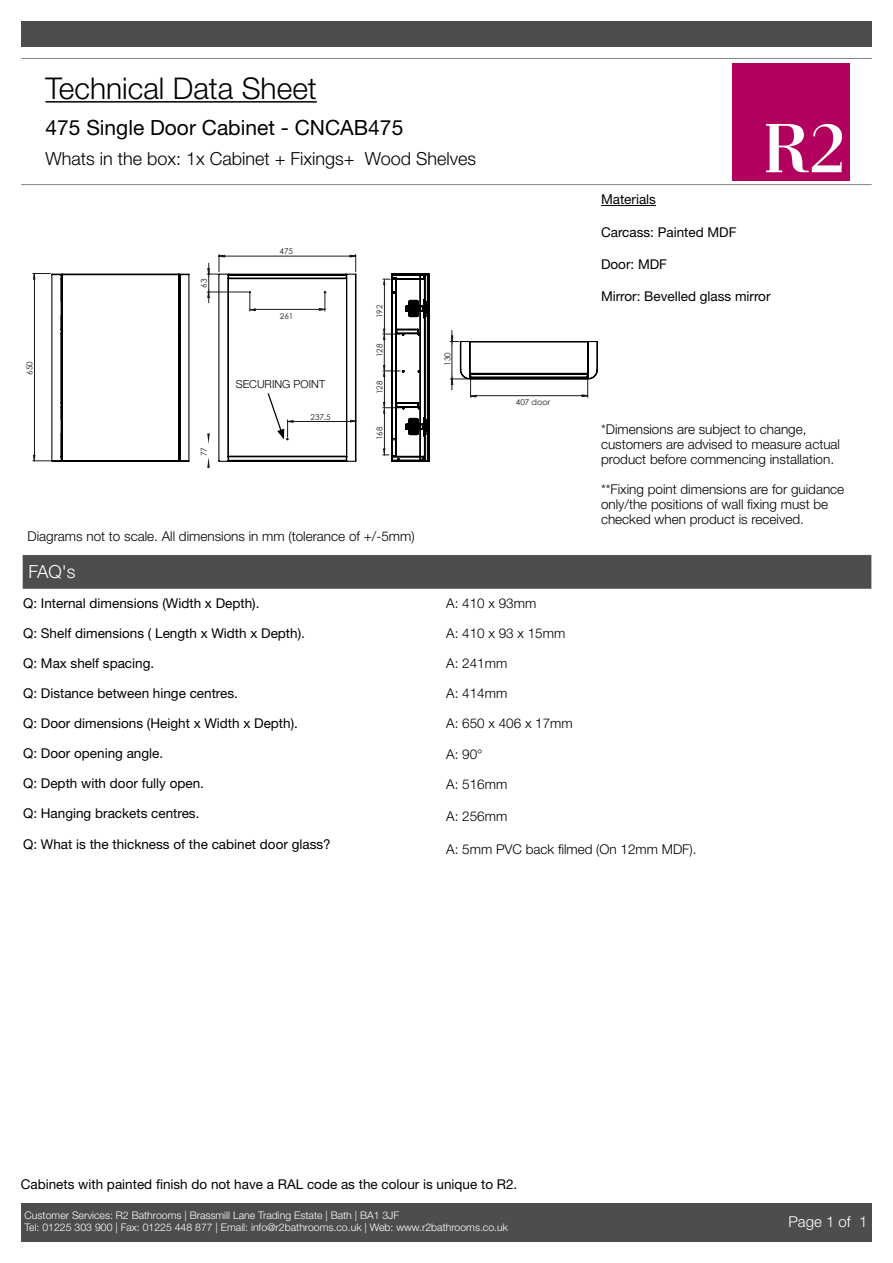
<style>
.page{position:relative;width:893px;height:1263px;background:#fff}
.page>*{position:absolute;margin:0;border:0;box-sizing:border-box;transform-origin:0 0}
.t1{font:300 30px "Helvetica Neue LT Std";color:#000}
.t2{font:21px "Helvetica Neue LT Std";color:#000}
.t3{font:300 18px "Helvetica Neue LT Std";color:#000}
.t4{font:300 18px "Helvetica Neue LT Std";color:#fff}
.t5{font:300 15px "Helvetica Neue LT Std";color:#fff}
.t6{font:13.5px "Helvetica Neue LT Std";color:#000}
.t7{font:300 13.5px/15px "Helvetica Neue LT Std";color:#000}
.t8{font:300 11.1px "Helvetica Neue LT Std";color:#000}
.t9{font:300 10.5px/12.6px "Helvetica Neue LT Std";color:#fff}
.t10{font:8.1px "Century Gothic";color:#1a1a24}
.t11{font:7.95px "Century Gothic";color:#1a1a24}
</style>
<div class="page">
<div style="left:733px;top:63px;width:117px;height:118px;background:#b1005d"></div>
<svg style="left:766px;top:124px;width:76px;height:48px"></svg>
<div style="left:21px;top:1203px;width:851px;height:39px;background:#4d4d4f"></div>
<hr style="left:46px;top:101px;width:271px;height:2px;background:#000">
<hr style="left:21px;top:58px;width:851px;height:1px;background:#808285">
<hr style="left:21px;top:184px;width:851px;height:1px;background:#808285">
<div style="left:21px;top:21px;width:851px;height:26px;background:#4d4d4f"></div>
<div style="left:22px;top:554px;width:850px;height:35px;background:#4d4d4f"></div>
<hr style="left:22px;top:555px;width:1px;height:34px;background:#fff">
<hr style="left:871px;top:555px;width:1px;height:34px;background:#fff">
<hr style="left:22px;top:554px;width:850px;height:1px;background:#fff">
<hr style="left:601px;top:205px;width:55px;height:1px;background:#000">
<svg style="left:33px;top:273px;width:17px;height:189px"></svg>
<svg style="left:51px;top:273px;width:547px;height:189px"></svg>
<svg style="left:207px;top:254px;width:382px;height:214px"></svg>
<h1 class="t1" style="left:46px;top:70px;width:273px">Technical Data Sheet</h1>
<h2 class="t2" style="left:45px;top:115px;width:359px">475 Single Door Cabinet - CNCAB475</h2>
<h3 class="t3" style="left:45px;top:148px;width:432px">Whats in the box: 1x Cabinet + Fixings+ Wood Shelves</h3>
<p class="t10" style="left:24px;top:375px;width:15px;rotate:-90deg">650</p>
<p class="t10" style="left:198px;top:288px;width:10px;rotate:-90deg">63</p>
<p class="t10" style="left:198px;top:456px;width:10px;rotate:-90deg">77</p>
<p class="t10" style="left:280px;top:246px;width:15px">475</p>
<p class="t10" style="left:280px;top:310px;width:15px">261</p>
<p class="t8" style="left:236px;top:377px;width:91px">SECURING POINT</p>
<p class="t10" style="left:310px;top:411px;width:22px">237.5</p>
<p class="t11" style="left:374px;top:318px;width:15px;rotate:-90deg">192</p>
<p class="t11" style="left:374px;top:357px;width:15px;rotate:-90deg">128</p>
<p class="t11" style="left:374px;top:394px;width:15px;rotate:-90deg">128</p>
<p class="t11" style="left:374px;top:440px;width:15px;rotate:-90deg">168</p>
<p class="t7" style="left:27px;top:529px;width:389px">Diagrams not to scale. All dimensions in mm (tolerance of +/-5mm)</p>
<h3 class="t4" style="left:29px;top:561px;width:49px">FAQ's</h3>
<p class="t10" style="left:442px;top:366px;width:15px;rotate:-90deg">130</p>
<p class="t10" style="left:516px;top:396px;width:36px">407 door</p>
<p class="t6" style="left:601px;top:191px;width:56px">Materials</p>
<p class="t6" style="left:601px;top:224px;width:137px">Carcass: Painted MDF</p>
<p class="t6" style="left:601px;top:256px;width:68px">Door: MDF</p>
<p class="t6" style="left:601px;top:289px;width:171px">Mirror: Bevelled glass mirror</p>
<p class="t7" style="left:601px;top:421px;width:241px">*Dimensions are subject to change, customers are advised to measure actual product before commencing installation.</p>
<p class="t7" style="left:601px;top:481px;width:245px">**Fixing point dimensions are for guidance only/the positions of wall fixing must be checked when product is received.</p>
<p class="t6" style="left:23px;top:595px;width:238px">Q: Internal dimensions (Width x Depth).</p>
<p class="t6" style="left:23px;top:625px;width:283px">Q: Shelf dimensions ( Length x Width x Depth).</p>
<p class="t6" style="left:23px;top:655px;width:133px">Q: Max shelf spacing.</p>
<p class="t6" style="left:23px;top:685px;width:216px">Q: Distance between hinge centres.</p>
<p class="t6" style="left:23px;top:715px;width:276px">Q: Door dimensions (Height x Width x Depth).</p>
<p class="t6" style="left:23px;top:745px;width:142px">Q: Door opening angle.</p>
<p class="t6" style="left:23px;top:775px;width:182px">Q: Depth with door fully open.</p>
<p class="t6" style="left:23px;top:805px;width:178px">Q: Hanging brackets centres.</p>
<p class="t6" style="left:23px;top:836px;width:309px">Q: What is the thickness of the cabinet door glass?</p>
<p class="t7" style="left:446px;top:595px;width:92px">A: 410 x 93mm</p>
<p class="t7" style="left:446px;top:625px;width:121px">A: 410 x 93 x 15mm</p>
<p class="t7" style="left:446px;top:655px;width:63px">A: 241mm</p>
<p class="t7" style="left:446px;top:685px;width:63px">A: 414mm</p>
<p class="t7" style="left:446px;top:715px;width:128px">A: 650 x 406 x 17mm</p>
<p class="t7" style="left:446px;top:746px;width:38px">A: 90°</p>
<p class="t7" style="left:446px;top:776px;width:63px">A: 516mm</p>
<p class="t7" style="left:446px;top:809px;width:63px">A: 256mm</p>
<p class="t7" style="left:446px;top:841px;width:252px">A: 5mm PVC back filmed (On 12mm MDF).</p>
<p class="t6" style="left:21px;top:1176px;width:498px">Cabinets with painted finish do not have a RAL code as the colour is unique to R2.</p>
<p class="t9" style="left:25px;top:1208px;width:485px">Customer Services: R2 Bathrooms | Brassmill Lane Trading Estate | Bath | BA1 3JF<br>Tel: 01225 303 900 | Fax: 01225 448 877 | Email: info@r2bathrooms.co.uk | Web: www.r2bathrooms.co.uk</p>
<p class="t5" style="left:788px;top:1212px;width:80px">Page 1 of 1</p>
</div>
